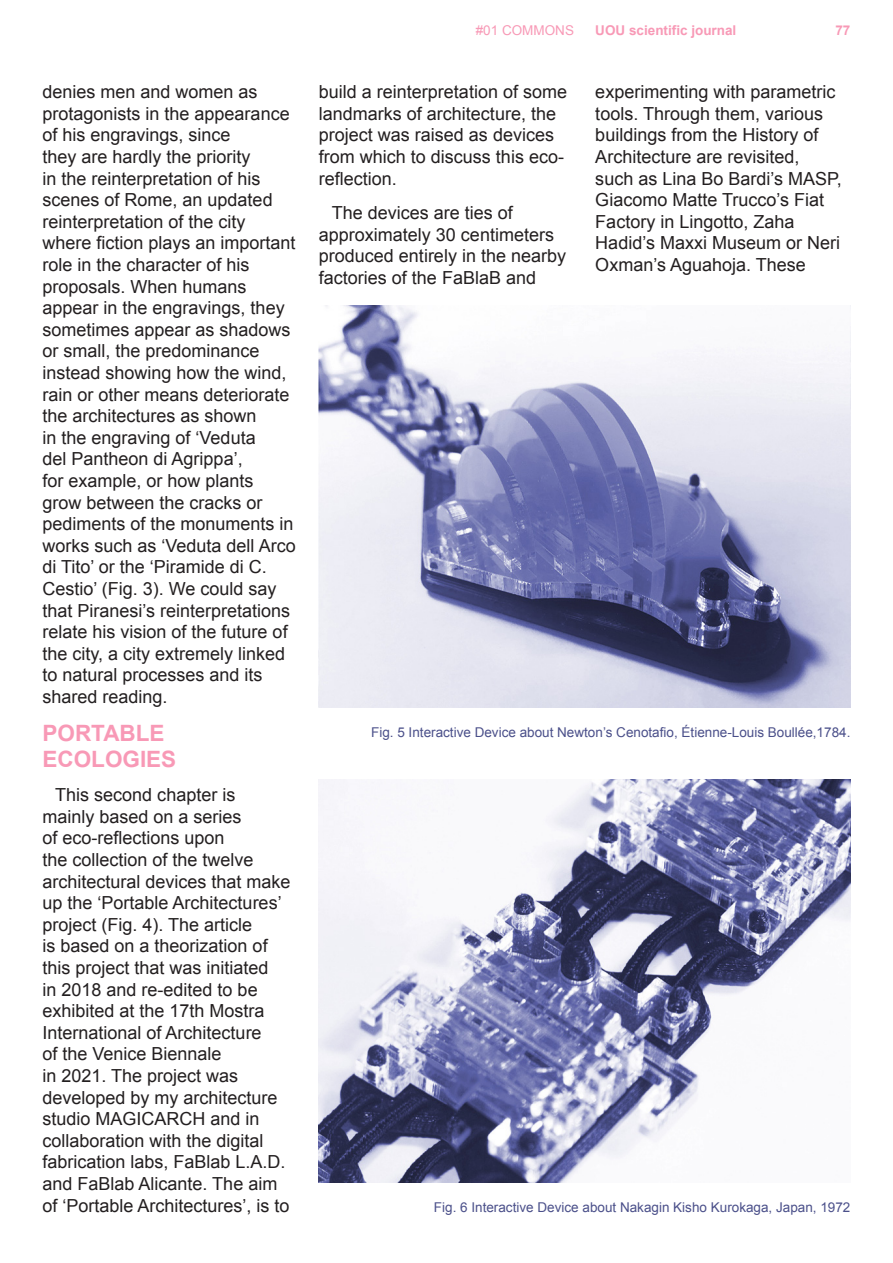
<style>
.page{position:relative;width:893px;height:1263px;background:#fff}
.page>*{position:absolute;margin:0;border:0;box-sizing:border-box;transform-origin:0 0}
.t1{font:700 22.5px/25.5px "Arial";color:#f899b6}
.t2{font:18px/21.6px "Arial";color:#231f20}
.t3{font:13.5px "Arial";color:#4b508a}
.t4{font:700 13.5px "Arial";color:#f899b6}
.t5{font:13.5px "Arial";color:#f899b6}
</style>
<div class="page">
<img style="left:319px;top:305px;width:531px;height:402px">
<img style="left:319px;top:780px;width:531px;height:402px">
<p class="t2" style="left:43px;top:81px;width:255px">denies men and women as protagonists in the appearance of his engravings, since<br>they are hardly the priority<br>in the reinterpretation of his scenes of Rome, an updated reinterpretation of the city where fiction plays an important role in the character of his proposals. When humans appear in the engravings, they sometimes appear as shadows or small, the predominance instead showing how the wind, rain or other means deteriorate the architectures as shown<br>in the engraving of ‘Veduta<br>del Pantheon di Agrippa’,<br>for example, or how plants grow between the cracks or pediments of the monuments in works such as ‘Veduta dell Arco di Tito’ or the ‘Piramide di C.<br>Cestio’ (Fig. 3). We could say that Piranesi’s reinterpretations relate his vision of the future of the city, a city extremely linked to natural processes and its shared reading.</p>
<p class="t1" style="left:43px;top:721px;width:135px">PORTABLE<br>ECOLOGIES</p>
<p class="t2" style="left:43px;top:784px;width:250px;text-indent:13px">This second chapter is mainly based on a series<br>of eco-reflections upon<br>the collection of the twelve architectural devices that make up the ‘Portable Architectures’ project (Fig. 4). The article<br>is based on a theorization of this project that was initiated<br>in 2018 and re-edited to be exhibited at the 17th Mostra<br>International of Architecture<br>of the Venice Biennale<br>in 2021. The project was developed by my architecture studio MAGICARCH and in collaboration with the digital fabrication labs, FaBlab L.A.D. and FaBlab Alicante. The aim of ‘Portable Architectures’, is to</p>
<p class="t5" style="left:476px;top:21px;width:100px">#01 COMMONS</p>
<p class="t4" style="left:595px;top:21px;width:143px">UOU scientific journal</p>
<p class="t4" style="left:835px;top:21px;width:17px">77</p>
<p class="t2" style="left:319px;top:81px;width:250px">build a reinterpretation of some landmarks of architecture, the project was raised as devices from which to discuss this eco&shy;reflection.</p>
<p class="t2" style="left:319px;top:202px;width:249px;text-indent:13px">The devices are ties of approximately 30 centimeters produced entirely in the nearby factories of the FaBlaB and</p>
<p class="t2" style="left:595px;top:81px;width:248px">experimenting with parametric tools. Through them, various buildings from the History of<br>Architecture are revisited, such as Lina Bo Bardi’s MASP,<br>Giacomo Matte Trucco’s Fiat<br>Factory in Lingotto, Zaha<br>Hadid’s Maxxi Museum or Neri<br>Oxman’s Aguahoja. These</p>
<p class="t3" style="left:371px;top:724px;width:481px">Fig. 5 Interactive Device about Newton’s Cenotafio, Étienne-Louis Boullée,1784.</p>
<p class="t3" style="left:434px;top:1198px;width:418px">Fig. 6 Interactive Device about Nakagin Kisho Kurokaga, Japan, 1972</p>
</div>
